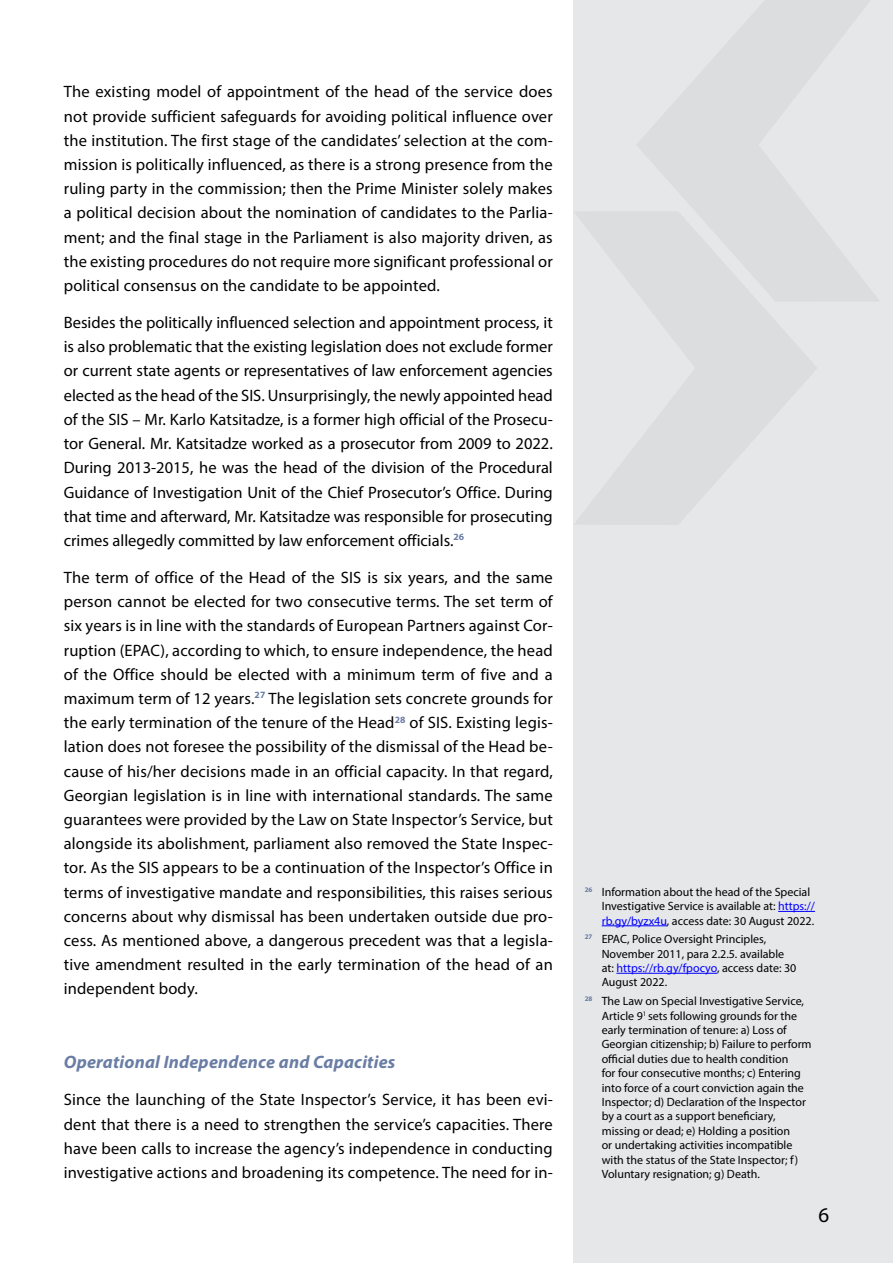
<style>
.page{position:relative;width:893px;height:1263px;background:#fff}
.page>*{position:absolute;margin:0;border:0;box-sizing:border-box;transform-origin:0 0}
.t1{font:21px "Myriad Pro";color:#000}
.t2{font:italic 700 18px "Myriad Pro";letter-spacing:.01em;color:#6a7da5}
.t3{font:16.5px/24.2px "Myriad Pro";letter-spacing:.01em;color:#000;text-align:justify}
.t4{font:12px/14.4px "Myriad Pro";color:#000}
.s1{color:#00f}
</style>
<div class="page">
<div style="left:573px;top:0;width:320px;height:1263px;background:#e6e7e8"></div>
<hr style="left:778px;top:911px;width:37px;height:1px;background:#00f">
<hr style="left:602px;top:925px;width:65px;height:1px;background:#00f">
<hr style="left:616px;top:973px;width:101px;height:1px;background:#00f">
<p class="t3" style="left:64px;top:80px;width:491px">The existing model of appointment of the head of the service does not provide sufficient safeguards for avoiding political influence over the institution. The first stage of the candidates’ selection at the com&shy;mission is politically influenced, as there is a strong presence from the ruling party in the commission; then the Prime Minister solely makes a political decision about the nomination of candidates to the Parlia&shy;ment; and the final stage in the Parliament is also majority driven, as the existing procedures do not require more significant professional or political consensus on the candidate to be appointed.</p>
<p class="t3" style="left:64px;top:310px;width:491px">Besides the politically influenced selection and appointment process, it is also problematic that the existing legislation does not exclude former or current state agents or representatives of law enforcement agencies elected as the head of the SIS. Unsurprisingly, the newly appointed head of the SIS – Mr. Karlo Katsitadze, is a former high official of the Prosecu&shy;tor General. Mr. Katsitadze worked as a prosecutor from 2009 to 2022.<br>During 2013-2015, he was the head of the division of the Procedural Guidance of Investigation Unit of the Chief Prosecutor’s Office. During that time and afterward, Mr. Katsitadze was responsible for prosecuting crimes allegedly committed by law enforcement officials.<sup>26</sup></p>
<p class="t3" style="left:64px;top:565px;width:491px">The term of office of the Head of the SIS is six years, and the same person cannot be elected for two consecutive terms. The set term of six years is in line with the standards of European Partners against Cor&shy;ruption (EPAC), according to which, to ensure independence, the head of the Office should be elected with a minimum term of five and a maximum term of 12 years.<sup>27</sup> The legislation sets concrete grounds for the early termination of the tenure of the Head<sup>28</sup> of SIS. Existing legis&shy;lation does not foresee the possibility of the dismissal of the Head be&shy;cause of his/her decisions made in an official capacity. In that regard, Georgian legislation is in line with international standards. The same guarantees were provided by the Law on State Inspector’s Service, but alongside its abolishment, parliament also removed the State Inspec&shy;tor. As the SIS appears to be a continuation of the Inspector’s Office in terms of investigative mandate and responsibilities, this raises serious concerns about why dismissal has been undertaken outside due pro&shy;cess. As mentioned above, a dangerous precedent was that a legisla&shy;tive amendment resulted in the early termination of the head of an independent body.</p>
<p class="t2" style="left:64px;top:1050px;width:333px">Operational Independence and Capacities</p>
<p class="t3" style="left:64px;top:1087px;width:491px">Since the launching of the State Inspector’s Service, it has been evi&shy;dent that there is a need to strengthen the service’s capacities. There have been calls to increase the agency’s independence in conducting investigative actions and broadening its competence. The need for in-</p>
<p class="t4" style="left:602px;top:884px;width:215px;text-indent:-17px"><sup>26</sup> Information about the head of the Special<br>Investigative Service is available at: <span class="s1">https:// rb.gy/byzx4u</span>, access date: 30 August 2022.</p>
<p class="t4" style="left:602px;top:932px;width:196px;text-indent:-17px"><sup>27</sup> EPAC, Police Oversight Principles, November 2011, para 2.2.5. available at: <span class="s1">https://rb.gy/fpocyo</span>, access date: 30<br>August 2022.</p>
<p class="t4" style="left:602px;top:994px;width:211px;text-indent:-17px"><sup>28</sup> The Law on Special Investigative Service, Article 9<sup>1</sup> sets following grounds for the early termination of tenure: a) Loss of Georgian citizenship; b) Failure to perform official duties due to health condition<br>for four consecutive months; c) Entering into force of a court conviction again the Inspector; d) Declaration of the Inspector by a court as a support beneficiary, missing or dead; e) Holding a position<br>or undertaking activities incompatible with the status of the State Inspector; f)<br>Voluntary resignation; g) Death.</p>
<p class="t1" style="left:818px;top:1202px;width:12px">6</p>
</div>
